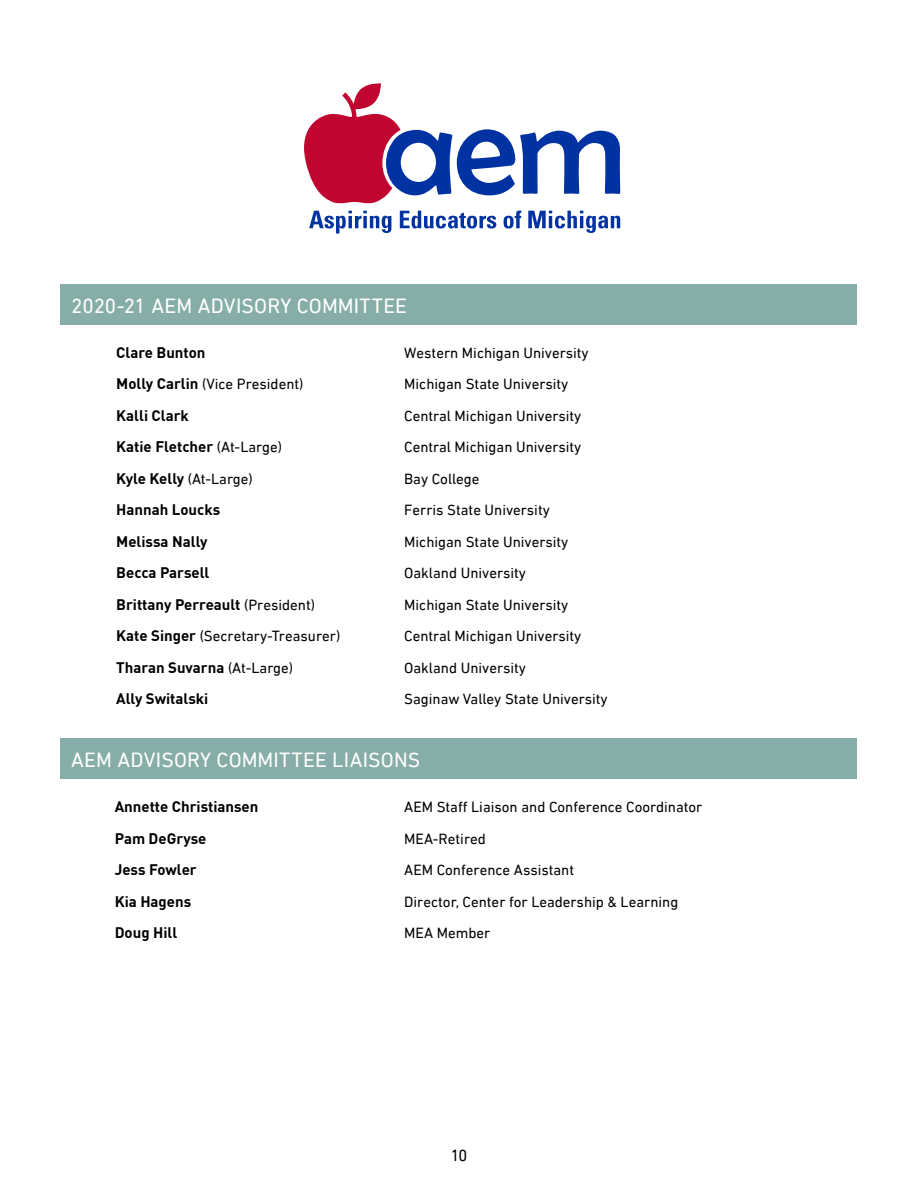
<style>
.page{position:relative;width:918px;height:1188px;background:#fff}
.page>*{position:absolute;margin:0;border:0;box-sizing:border-box;transform-origin:0 0}
.t1{font:21px "DIN Next LT Pro";letter-spacing:.005em;color:#fff}
.t2{font:16.5px "DIN Next LT Pro";color:#000}
.t3{font:15px "DIN Next LT Pro";color:#000}
.t4{font:700 15px "DINOT";color:#000}
.s1{font-family:"DINOT";font-weight:700}
.s2{font-family:"DIN Next LT Pro";font-weight:400}
</style>
<div class="page">
<div style="left:61px;top:284px;width:796px;height:41px;background:#86ada7"></div>
<div style="left:61px;top:739px;width:796px;height:40px;background:#86ada7"></div>
<svg style="left:304px;top:83px;width:316px;height:121px"></svg>
<svg style="left:309px;top:211px;width:83px;height:23px"></svg>
<svg style="left:400px;top:211px;width:96px;height:17px"></svg>
<svg style="left:504px;top:211px;width:17px;height:17px"></svg>
<svg style="left:528px;top:211px;width:92px;height:22px"></svg>
<h1 class="t1" style="left:71px;top:293px;width:337px">2020-21 AEM ADVISORY COMMITTEE</h1>
<p class="t4" style="left:116px;top:341px;width:91px">Clare Bunton</p>
<p class="t3" style="left:404px;top:344px;width:186px">Western Michigan University</p>
<p class="t3" style="left:116px;top:375px;width:189px"><span class="s1">Molly Carlin</span> (Vice President)</p>
<p class="t3" style="left:404px;top:375px;width:166px">Michigan State University</p>
<p class="t4" style="left:116px;top:404px;width:74px">Kalli Clark</p>
<p class="t3" style="left:404px;top:407px;width:179px">Central Michigan University</p>
<p class="t4" style="left:116px;top:435px;width:167px">Katie Fletcher <span class="s2">(At-Large)</span></p>
<p class="t3" style="left:404px;top:438px;width:179px">Central Michigan University</p>
<p class="t3" style="left:116px;top:470px;width:138px"><span class="s1">Kyle Kelly</span> (At-Large)</p>
<p class="t3" style="left:404px;top:470px;width:77px">Bay College</p>
<p class="t4" style="left:116px;top:498px;width:105px">Hannah Loucks</p>
<p class="t3" style="left:404px;top:501px;width:147px">Ferris State University</p>
<p class="t4" style="left:116px;top:530px;width:93px">Melissa Nally</p>
<p class="t3" style="left:404px;top:533px;width:166px">Michigan State University</p>
<p class="t4" style="left:116px;top:561px;width:95px">Becca Parsell</p>
<p class="t3" style="left:404px;top:564px;width:123px">Oakland University</p>
<p class="t4" style="left:116px;top:593px;width:200px">Brittany Perreault <span class="s2">(President)</span></p>
<p class="t3" style="left:404px;top:596px;width:166px">Michigan State University</p>
<p class="t3" style="left:116px;top:627px;width:226px"><span class="s1">Kate Singer</span> (Secretary-Treasurer)</p>
<p class="t3" style="left:404px;top:627px;width:179px">Central Michigan University</p>
<p class="t4" style="left:116px;top:656px;width:178px">Tharan Suvarna <span class="s2">(At-Large)</span></p>
<p class="t3" style="left:404px;top:659px;width:123px">Oakland University</p>
<p class="t4" style="left:116px;top:687px;width:94px">Ally Switalski</p>
<p class="t3" style="left:404px;top:690px;width:205px">Saginaw Valley State University</p>
<h1 class="t1" style="left:71px;top:748px;width:350px">AEM ADVISORY COMMITTEE LIAISONS</h1>
<p class="t4" style="left:115px;top:795px;width:145px">Annette Christiansen</p>
<p class="t3" style="left:404px;top:798px;width:300px">AEM Staff Liaison and Conference Coordinator</p>
<p class="t4" style="left:115px;top:827px;width:93px">Pam DeGryse</p>
<p class="t3" style="left:404px;top:830px;width:83px">MEA-Retired</p>
<p class="t4" style="left:115px;top:858px;width:83px">Jess Fowler</p>
<p class="t3" style="left:404px;top:861px;width:171px">AEM Conference Assistant</p>
<p class="t4" style="left:115px;top:890px;width:78px">Kia Hagens</p>
<p class="t3" style="left:404px;top:893px;width:276px">Director, Center for Leadership &amp; Learning</p>
<p class="t4" style="left:115px;top:921px;width:64px">Doug Hill</p>
<p class="t3" style="left:404px;top:924px;width:88px">MEA Member</p>
<p class="t2" style="left:451px;top:1146px;width:18px">10</p>
</div>
